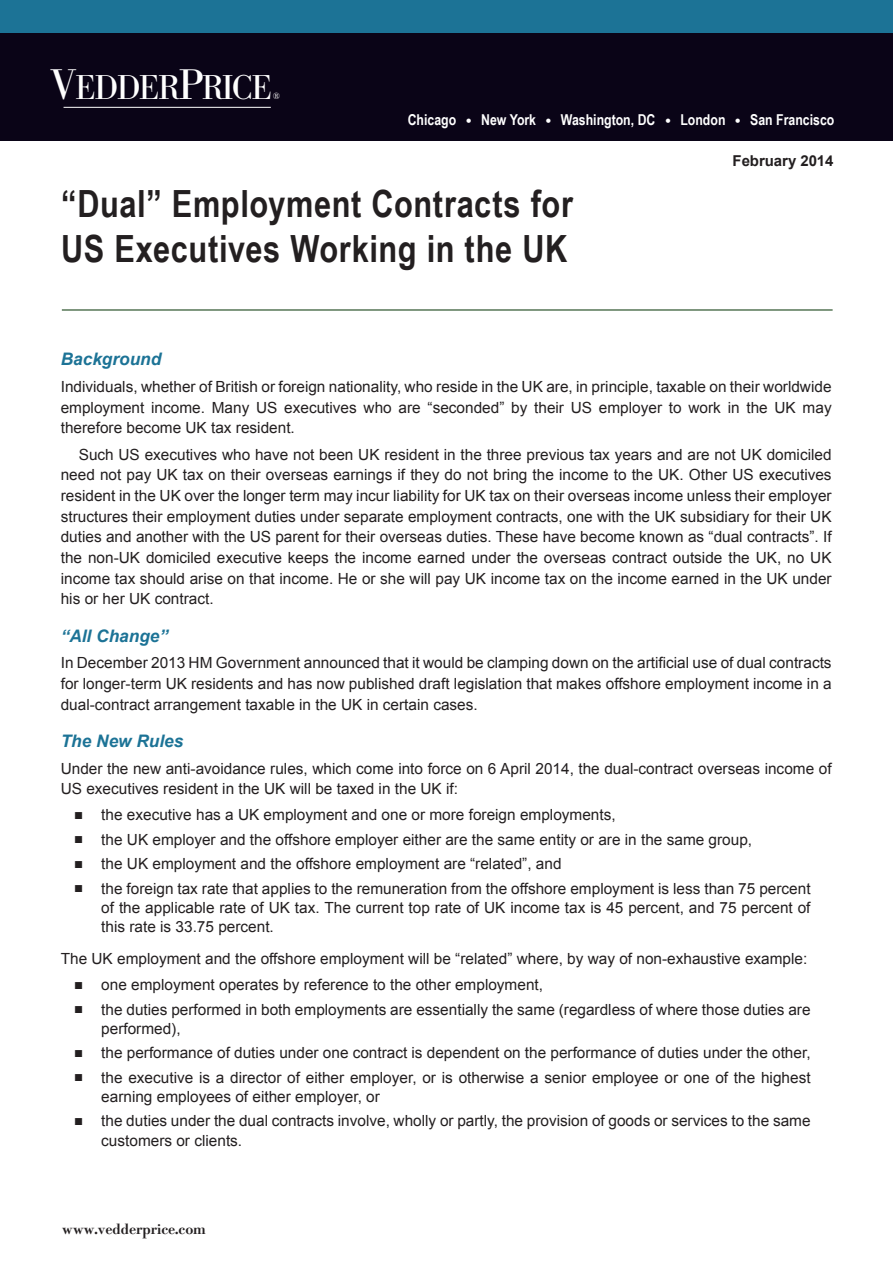
<style>
.page{position:relative;width:893px;height:1263px;background:#fff}
.page>*{position:absolute;margin:0;border:0;box-sizing:border-box;transform-origin:0 0}
.Newsletter_Title{font:700 37.5px/45px "Arial Narrow";letter-spacing:.015em;color:#231f20}
.t1{font:33.9px "Bodoni BE";letter-spacing:-.04em;color:#fff}
.Subhead{font:italic 700 17.25px "Arial";color:#1c7396}
.Body_Text{font:15.3px/20.7px "Arial";color:#231f20}
.Body_Text_FIRST_PARA{font:15.3px/20.7px "Arial";color:#231f20;text-align:justify}
.t2{font:700 15px "Arial Narrow";color:#fff}
.PGnews_date{font:700 15px "Arial";letter-spacing:-.005em;color:#231f20}
.t3{font:500 14.7px "Bodoni BE";color:#231f20}
.t4{font:9px "Bodoni BE";color:#fff}
.s1{font-size:42px}
.s2{font-family:"Helvetica Neue LT Std";font-weight:800;font-stretch:condensed;font-size:12px}
.s3{font-size:15px}
</style>
<div class="page">
<hr style="left:62px;top:310px;width:771px;height:1px;background:#003100">
<div style="left:0;top:0;width:893px;height:38px;background:#1c7396"></div>
<div style="left:0;top:34px;width:893px;height:107px;background:#0a0417"></div>
<hr style="left:64px;top:107px;width:207px;height:1px;background:#fff">
<p class="t1" style="left:50px;top:68px;width:223px"><span class="s1">V</span>EDDER<span class="s1">P</span>RICE</p>
<p class="t4" style="left:273px;top:90px;width:9px">®</p>
<p class="t2" style="left:408px;top:108px;width:428px">Chicago <span class="s2">•</span> New York <span class="s2">•</span> Washington, DC <span class="s2">•</span> London <span class="s2">•</span> San Francisco</p>
<p class="PGnews_date" style="left:733px;top:151px;width:102px">February 2014</p>
<p class="Newsletter_Title" style="left:61px;top:179px;width:513px">“Dual” Employment Contracts for<br>US Executives Working in the UK</p>
<p class="Subhead" style="left:61px;top:348px;width:102px">Background</p>
<p class="Body_Text_FIRST_PARA" style="left:61px;top:376px;width:772px">Individuals, whether of British or foreign nationality, who reside in the UK are, in principle, taxable on their worldwide employment income. Many US executives who are “seconded” by their US employer to work in the UK may therefore become UK tax resident.</p>
<p class="Body_Text" style="left:61px;top:444px;width:772px;text-align:justify;text-indent:18px">Such US executives who have not been UK resident in the three previous tax years and are not UK domiciled need not pay UK tax on their overseas earnings if they do not bring the income to the UK. Other US executives resident in the UK over the longer term may incur liability for UK tax on their overseas income unless their employer structures their employment duties under separate employment contracts, one with the UK subsidiary for their UK duties and another with the US parent for their overseas duties. These have become known as “dual contracts”. If the non-UK domiciled executive keeps the income earned under the overseas contract outside the UK, no UK income tax should arise on that income. He or she will pay UK income tax on the income earned in the UK under his or her UK contract.</p>
<p class="Subhead" style="left:61px;top:624px;width:109px">“All Change”</p>
<p class="Body_Text_FIRST_PARA" style="left:61px;top:653px;width:772px">In December 2013 HM Government announced that it would be clamping down on the artificial use of dual contracts for longer-term UK residents and has now published draft legislation that makes offshore employment income in a dual-contract arrangement taxable in the UK in certain cases.</p>
<p class="Subhead" style="left:61px;top:730px;width:124px">The New Rules</p>
<p class="Body_Text_FIRST_PARA" style="left:61px;top:758px;width:772px">Under the new anti-avoidance rules, which come into force on 6 April 2014, the dual-contract overseas income of<br>US executives resident in the UK will be taxed in the UK if:</p>
<p class="Body_Text" style="left:74px;top:805px;width:543px"><span class="s3">■</span> the executive has a UK employment and one or more foreign employments,</p>
<p class="Body_Text" style="left:74px;top:829px;width:679px"><span class="s3">■</span> the UK employer and the offshore employer either are the same entity or are in the same group,</p>
<p class="Body_Text" style="left:74px;top:854px;width:489px"><span class="s3">■</span> the UK employment and the offshore employment are “related”, and</p>
<p class="Body_Text" style="left:101px;top:879px;width:711px;line-height:19.2px;text-align:justify;text-indent:-27px"><span class="s3">■</span> the foreign tax rate that applies to the remuneration from the offshore employment is less than 75 percent of the applicable rate of UK tax. The current top rate of UK income tax is 45 percent, and 75 percent of this rate is 33.75 percent.</p>
<p class="Body_Text_FIRST_PARA" style="left:61px;top:948px;width:748px">The UK employment and the offshore employment will be “related” where, by way of non-exhaustive example:</p>
<p class="Body_Text" style="left:74px;top:974px;width:470px"><span class="s3">■</span> one employment operates by reference to the other employment,</p>
<p class="Body_Text" style="left:101px;top:1000px;width:711px;line-height:19.2px;text-indent:-27px"><span class="s3">■</span> the duties performed in both employments are essentially the same (regardless of where those duties are performed),</p>
<p class="Body_Text" style="left:74px;top:1042px;width:738px"><span class="s3">■</span> the performance of duties under one contract is dependent on the performance of duties under the other,</p>
<p class="Body_Text" style="left:101px;top:1068px;width:711px;line-height:19.2px;text-indent:-27px"><span class="s3">■</span> the executive is a director of either employer, or is otherwise a senior employee or one of the highest earning employees of either employer, or</p>
<p class="Body_Text" style="left:101px;top:1111px;width:711px;line-height:19.2px;text-indent:-27px"><span class="s3">■</span> the duties under the dual contracts involve, wholly or partly, the provision of goods or services to the same customers or clients.</p>
<p class="t3" style="left:62px;top:1220px;width:145px">www.vedderprice.com</p>
</div>
